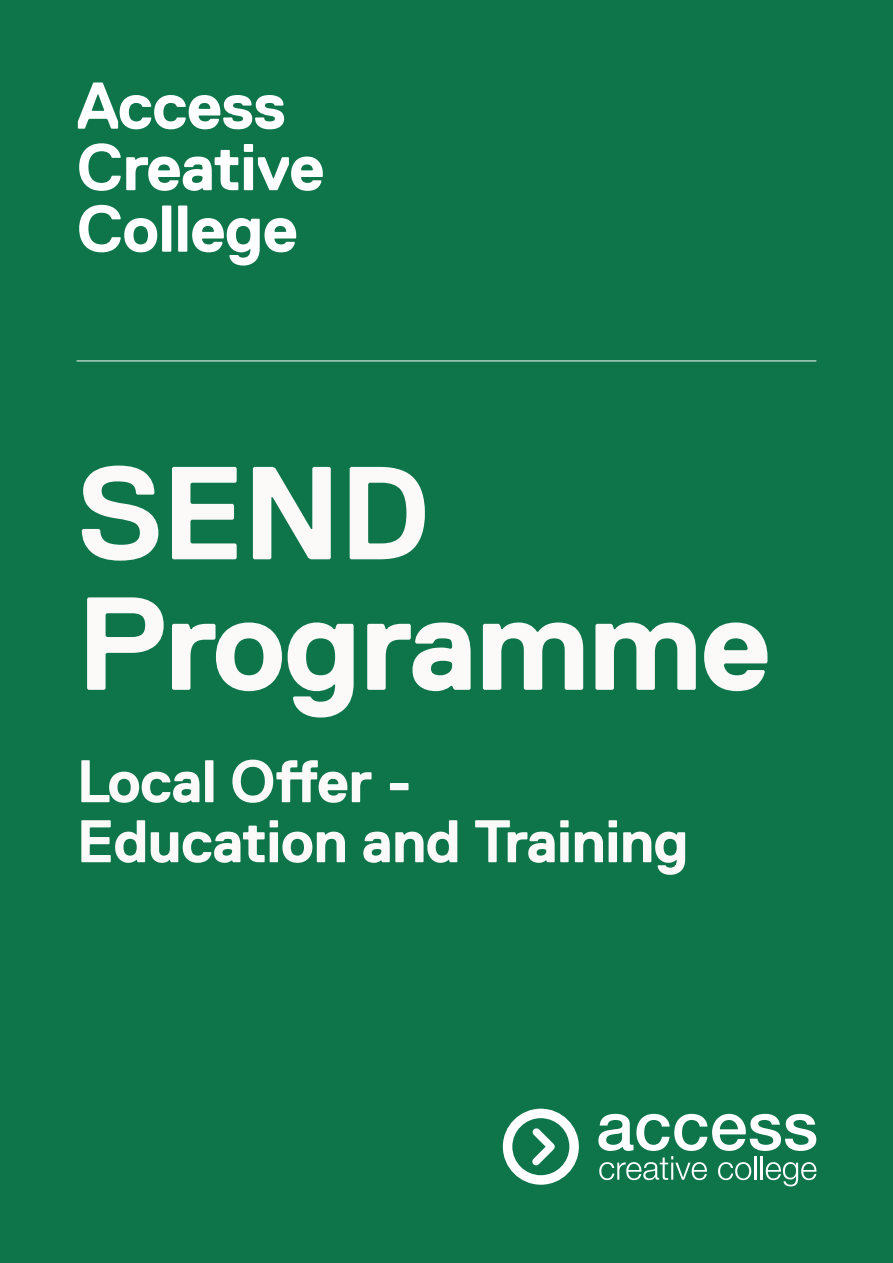
<style>
.page{position:relative;width:893px;height:1263px;background:#0e754b}
.page>*{position:absolute;margin:0;border:0;box-sizing:border-box;transform-origin:0 0}
.t1{font:700 132px "Replica";letter-spacing:-.015em;color:#fbfaf9}
.t2{font:700 66px "Replica";letter-spacing:-.015em;color:#fff}
.t3{font:700 60px "Replica";letter-spacing:-.015em;color:#fbfaf9}
</style>
<div class="page">
<hr style="left:77px;top:361px;width:739px;height:1px;background:#fbfaf9">
<svg style="left:503px;top:1109px;width:76px;height:76px"></svg>
<svg style="left:598px;top:1114px;width:218px;height:72px"></svg>
<p class="t2" style="left:77px;top:69px;width:211px">Access</p>
<p class="t2" style="left:77px;top:131px;width:250px">Creative</p>
<p class="t2" style="left:77px;top:192px;width:223px">College</p>
<p class="t1" style="left:77px;top:440px;width:355px">SEND</p>
<p class="t1" style="left:77px;top:571px;width:696px">Programme</p>
<p class="t3" style="left:77px;top:748px;width:337px">Local Offer -</p>
<p class="t3" style="left:77px;top:808px;width:614px">Education and Training</p>
</div>
